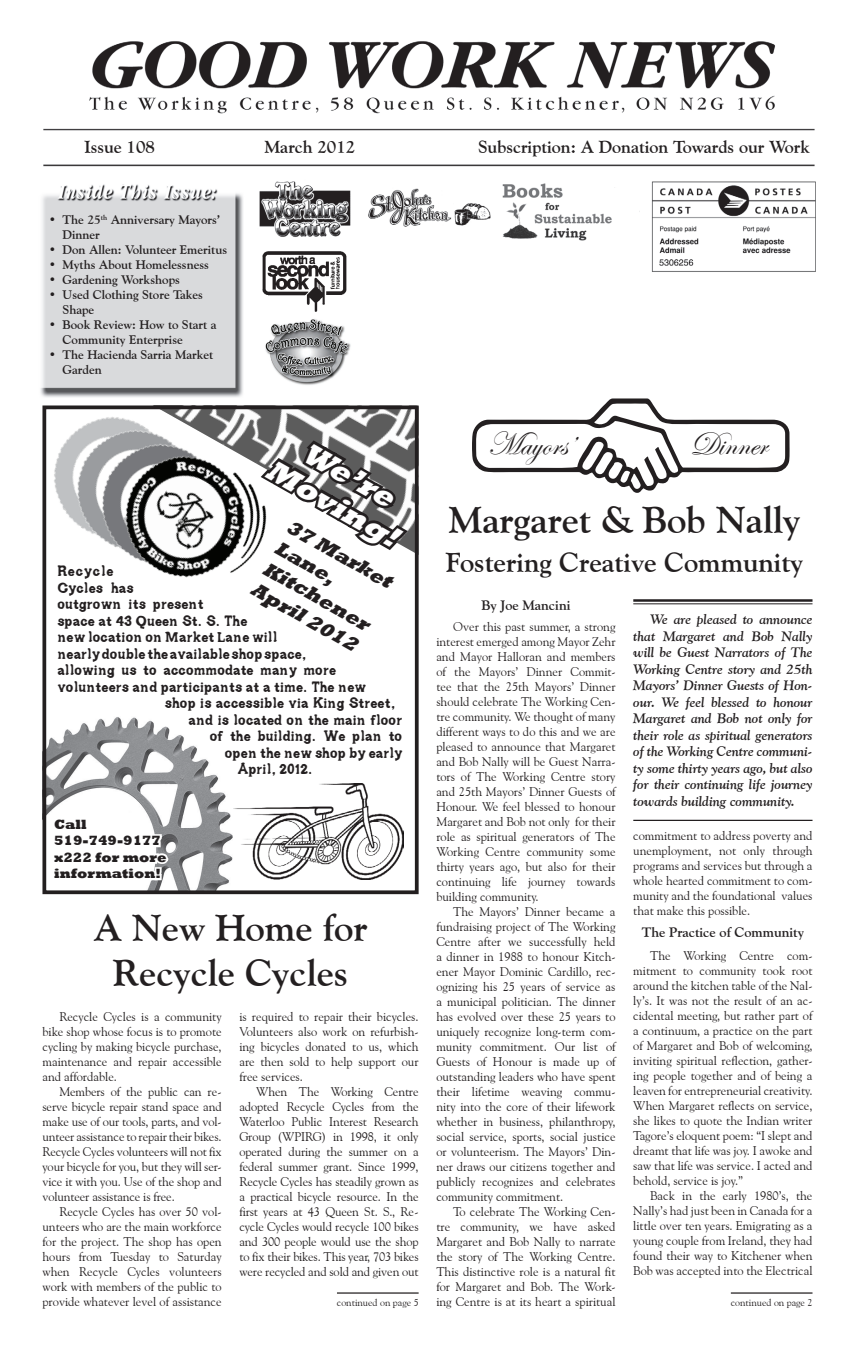
<style>
.page{position:relative;width:855px;height:1350px;background:#fff}
.page>*{position:absolute;margin:0;border:0;box-sizing:border-box;transform-origin:0 0}
.t1{font:700 37.5px/45px "Goudy Old Style BT";color:#231f20;text-align:center}
.t2{font:33.25px "Edwardian Script ITC";color:#231f20}
.t3{font:italic 800 30px/32.5px "Rockwell";color:#fff;text-align:center}
.t4{font:700 27.5px "Goudy Old Style BT";color:#231f20}
.t5{font:italic 800 20px/24px "Rockwell";color:#231f20}
.t6{font:700 17.5px "Goudy Old Style BT";color:#231f20}
.t7{font:italic 700 13.75px/16.5px "Goudy Old Style BT";color:#231f20;text-align:justify}
.t8{font:13.75px "Ariendezze";letter-spacing:.01em;color:#231f20}
.t9{font:800 13.75px/16.5px "Rockwell";color:#231f20}
.t10{font:700 13.75px "Goudy Old Style BT";color:#231f20}
.t11{font:13.75px "Ariendezze";letter-spacing:.06em;color:#231f20}
.t12{font:12.5px/15px "Goudy Old Style BT";color:#231f20;text-align:justify}
.t13{font:700 12.5px/15px "Goudy Old Style BT";color:#231f20}
.t14{font:10px "Goudy Old Style BT";color:#231f20}
</style>
<div class="page">
<img style="left:47px;top:717px;width:185px;height:172px">
<img style="left:234px;top:783px;width:170px;height:96px">
<img style="left:42px;top:41px;width:774px;height:345px">
<img style="left:263px;top:250px;width:84px;height:62px">
<img style="left:262px;top:317px;width:90px;height:69px">
<hr style="left:731px;top:1292px;width:82px;height:2px;background:#231f20">
<div style="left:498px;top:188px;width:141px;height:86px;background:#fff"></div>
<img style="left:503px;top:181px;width:110px;height:60px">
<hr style="left:337px;top:1292px;width:82px;height:2px;background:#231f20">
<img style="left:290px;top:405px;width:129px;height:148px">
<div style="left:42px;top:406px;width:377px;height:488px;border:4px solid #231f20"></div>
<svg style="left:290px;top:437px;width:122px;height:116px"></svg>
<img style="left:40px;top:386px;width:250px;height:229px">
<svg style="left:50px;top:816px;width:121px;height:78px"></svg>
<hr style="left:633px;top:599px;width:180px;height:3px;background:#231f20">
<hr style="left:633px;top:603px;width:180px;height:1px;background:#231f20">
<hr style="left:633px;top:820px;width:180px;height:1px;background:#231f20">
<svg style="left:472px;top:398px;width:318px;height:95px"></svg>
<h3 class="t6" style="left:84px;top:136px;width:72px">Issue 108</h3>
<h3 class="t6" style="left:265px;top:136px;width:92px">March 2012</h3>
<h3 class="t6" style="left:478px;top:136px;width:333px">Subscription: A Donation Towards our Work</h3>
<p class="t13" style="left:63px;top:212px;width:159px;text-indent:-14px">• The 25<sup>th</sup> Anniversary Mayors’<br>Dinner</p>
<p class="t13" style="left:49px;top:242px;width:180px">• Don Allen: Volunteer Emeritus</p>
<p class="t13" style="left:49px;top:257px;width:162px">• Myths About Homelessness</p>
<p class="t13" style="left:49px;top:272px;width:133px">• Gardening Workshops</p>
<p class="t13" style="left:63px;top:287px;width:142px;text-indent:-14px">• Used Clothing Store Takes<br>Shape</p>
<p class="t13" style="left:63px;top:317px;width:155px;text-indent:-14px">• Book Review: How to Start a<br>Community Enterprise</p>
<p class="t13" style="left:63px;top:347px;width:152px;text-indent:-14px">• The Hacienda Sarria Market<br>Garden</p>
<h2 class="t2" style="left:487px;top:426px;width:88px">Mayors’</h2>
<h2 class="t2" style="left:690px;top:426px;width:79px">Dinner</h2>
<h3 class="t3" style="left:293px;top:425px;width:148px;rotate:30deg">We’re<br>Moving!</h3>
<h1 class="t1" style="left:448px;top:497px;width:353px">Margaret &amp; Bob Nally</h1>
<h3 class="t4" style="left:446px;top:546px;width:359px">Fostering Creative Community</h3>
<p class="t10" style="left:481px;top:597px;width:91px">By Joe Mancini</p>
<p class="t12" style="left:436px;top:619px;width:181px;text-indent:17px">Over this past summer, a strong interest emerged among Mayor Zehr and Mayor Halloran and members of the Mayors’ Dinner Commit&shy;tee that the 25th Mayors’ Dinner should celebrate The Working Cen&shy;tre community. We thought of many different ways to do this and we are pleased to announce that Margaret and Bob Nally will be Guest Narra&shy;tors of The Working Centre story and 25th Mayors’ Dinner Guests of Honour. We feel blessed to honour Margaret and Bob not only for their role as spiritual generators of The Working Centre community some thirty years ago, but also for their continuing life journey towards building community.</p>
<p class="t12" style="left:436px;top:904px;width:181px;text-indent:17px">The Mayors’ Dinner became a fundraising project of The Working Centre after we successfully held a dinner in 1988 to honour Kitch&shy;ener Mayor Dominic Cardillo, rec&shy;ognizing his 25 years of service as a municipal politician. The dinner has evolved over these 25 years to uniquely recognize long-term com&shy;munity commitment. Our list of Guests of Honour is made up of outstanding leaders who have spent their lifetime weaving commu&shy;nity into the core of their lifework whether in business, philanthropy, social service, sports, social justice or volunteerism. The Mayors’ Din&shy;ner draws our citizens together and publicly recognizes and celebrates community commitment.</p>
<p class="t12" style="left:436px;top:1204px;width:181px;text-indent:17px">To celebrate The Working Cen&shy;tre community, we have asked Margaret and Bob Nally to narrate the story of The Working Centre.<br>This distinctive role is a natural fit for Margaret and Bob. The Work&shy;ing Centre is at its heart a spiritual</p>
<h3 class="t5" style="left:294px;top:514px;width:121px;rotate:30deg">37 Market<br>Lane,<br>Kitchener<br>April 2012</h3>
<p class="t11" style="left:58px;top:562px;width:58px">Recycle</p>
<p class="t8" style="left:58px;top:579px;width:78px">Cycles has</p>
<p class="t8" style="left:58px;top:595px;width:148px">outgrown its present</p>
<p class="t8" style="left:58px;top:612px;width:191px">space at 43 Queen St. S. The</p>
<p class="t8" style="left:58px;top:628px;width:221px">new location on Market Lane will</p>
<p class="t8" style="left:58px;top:645px;width:251px">nearly double the available shop space,</p>
<p class="t8" style="left:58px;top:661px;width:280px">allowing us to accommodate many more</p>
<p class="t8" style="left:58px;top:678px;width:310px">volunteers and participants at a time. The new</p>
<p class="t8" style="left:165px;top:694px;width:233px">shop is accessible via King Street,</p>
<p class="t8" style="left:189px;top:711px;width:215px">and is located on the main floor</p>
<p class="t8" style="left:210px;top:727px;width:194px">of the building. We plan to</p>
<p class="t8" style="left:225px;top:744px;width:179px">open the new shop by early</p>
<p class="t8" style="left:238px;top:760px;width:77px">April, 2012.</p>
<p class="t7" style="left:633px;top:611px;width:181px;text-indent:17px">We are pleased to announce that Margaret and Bob Nally will be Guest Narrators of The Working Centre story and 25th Mayors’ Dinner Guests of Hon&shy;our. We feel blessed to honour Margaret and Bob not only for their role as spiritual generators of the Working Centre communi&shy;ty some thirty years ago, but also for their continuing life journey towards building community.</p>
<p class="t9" style="left:54px;top:816px;width:114px">Call<br>519-749-9177 x222 for more information!</p>
<p class="t12" style="left:633px;top:828px;width:181px">commitment to address poverty and unemployment, not only through programs and services but through a whole hearted commitment to com&shy;munity and the foundational values that make this possible.</p>
<p class="t10" style="left:642px;top:924px;width:164px">The Practice of Community</p>
<p class="t12" style="left:633px;top:948px;width:181px;text-indent:17px">The Working Centre com&shy;mitment to community took root around the kitchen table of the Nal&shy;ly’s. It was not the result of an ac&shy;cidental meeting, but rather part of a continuum, a practice on the part of Margaret and Bob of welcoming, inviting spiritual reflection, gather&shy;ing people together and of being a leaven for entrepreneurial creativity.<br>When Margaret reflects on service, she likes to quote the Indian writer Tagore’s eloquent poem: “I slept and dreamt that life was joy. I awoke and saw that life was service. I acted and behold, service is joy.”</p>
<p class="t12" style="left:633px;top:1188px;width:181px;text-indent:17px">Back in the early 1980’s, the Nally’s had just been in Canada for a little over ten years. Emigrating as a young couple from Ireland, they had found their way to Kitchener when Bob was accepted into the Electrical</p>
<h1 class="t1" style="left:93px;top:905px;width:276px">A New Home for<br>Recycle Cycles</h1>
<p class="t12" style="left:42px;top:1009px;width:181px;text-indent:17px">Recycle Cycles is a community bike shop whose focus is to promote cycling by making bicycle purchase, maintenance and repair accessible and affordable.</p>
<p class="t12" style="left:42px;top:1084px;width:181px;text-indent:17px">Members of the public can re&shy;serve bicycle repair stand space and make use of our tools, parts, and vol&shy;unteer assistance to repair their bikes.<br>Recycle Cycles volunteers will not fix your bicycle for you, but they will ser&shy;vice it with you. Use of the shop and volunteer assistance is free.</p>
<p class="t12" style="left:42px;top:1204px;width:181px;text-indent:17px">Recycle Cycles has over 50 vol&shy;unteers who are the main workforce for the project. The shop has open hours from Tuesday to Saturday when Recycle Cycles volunteers work with members of the public to provide whatever level of assistance</p>
<p class="t12" style="left:239px;top:1009px;width:181px">is required to repair their bicycles.<br>Volunteers also work on refurbish&shy;ing bicycles donated to us, which are then sold to help support our free services.</p>
<p class="t12" style="left:239px;top:1084px;width:181px;text-indent:17px">When The Working Centre adopted Recycle Cycles from the Waterloo Public Interest Research Group (WPIRG) in 1998, it only operated during the summer on a federal summer grant. Since 1999, Recycle Cycles has steadily grown as a practical bicycle resource. In the first years at 43 Queen St. S., Re&shy;cycle Cycles would recycle 100 bikes and 300 people would use the shop to fix their bikes. This year, 703 bikes were recycled and sold and given out</p>
<p class="t14" style="left:337px;top:1297px;width:83px">continued on page 5</p>
<p class="t14" style="left:731px;top:1297px;width:83px">continued on page 2</p>
</div>
